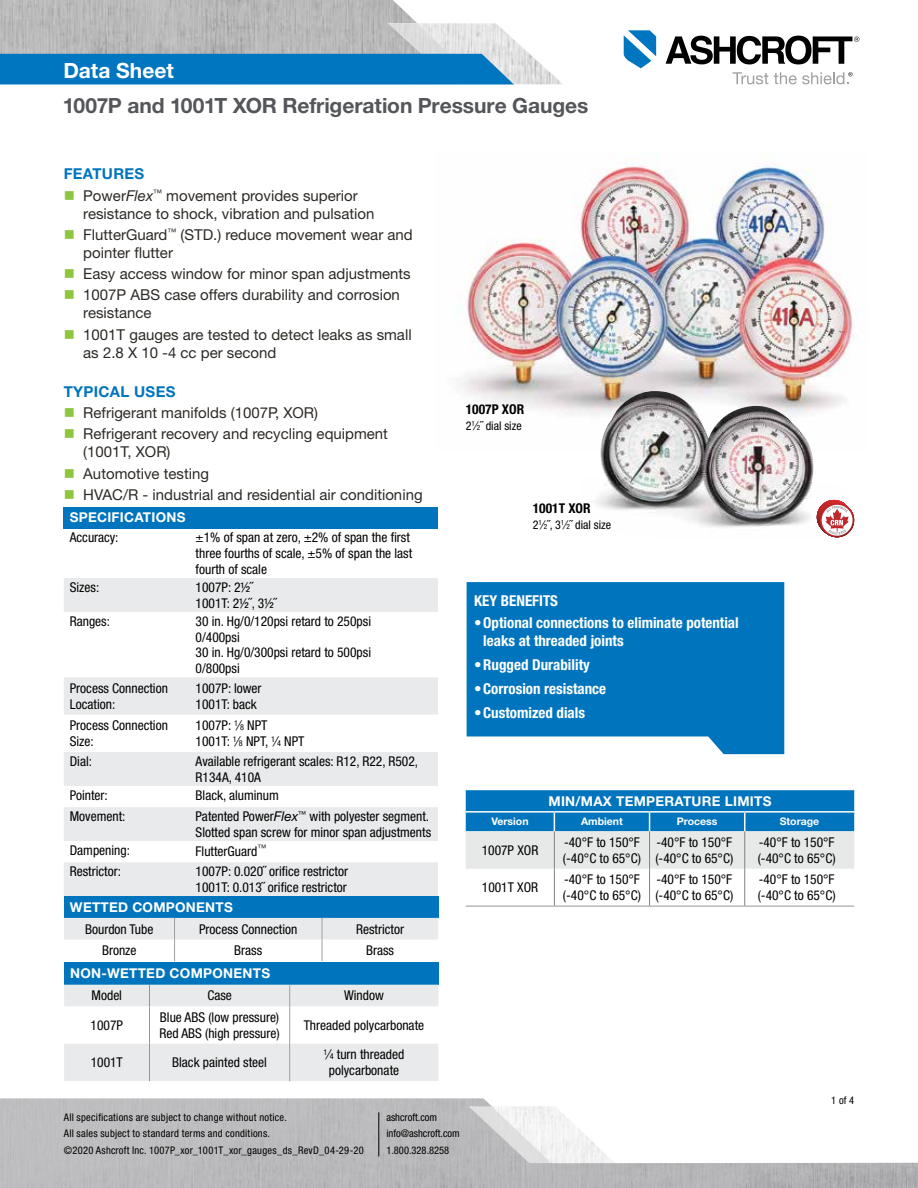
<style>
.page{position:relative;width:918px;height:1188px;background:#fff}
.page>*{position:absolute;margin:0;border:0;box-sizing:border-box;transform-origin:0 0}
.t1{font:700 21px "Helvetica Neue LT Pro";letter-spacing:-.005em;color:#54565a}
.t2{font:700 21px "Helvetica Neue LT Pro";color:#fff}
.t3{font:15px/21.3px "Helvetica Neue LT Pro";color:#2d2a26}
.t4{font:700 condensed 15px/18px "Helvetica Neue LT Pro";color:#fff}
.t5{font:700 15px "Helvetica Neue LT Pro";letter-spacing:.02em;color:#0075be}
.t6{font:condensed 13.5px/15.8px "Helvetica Neue LT Pro";color:#000}
.t7{font:700 13.5px "Helvetica Neue LT Pro";letter-spacing:.02em;color:#fff}
.t8{font:700 condensed 13.5px "Helvetica Neue LT Pro";color:#000}
.t9{font:condensed 12px "Helvetica Neue LT Pro";color:#000}
.t10{font:condensed 10.5px/16.5px "Helvetica Neue LT Pro";letter-spacing:.02em;color:#000}
.t11{font:condensed 10.5px/16.5px "Helvetica Neue LT Pro";color:#000}
.t12{font:700 10.5px "Helvetica Neue LT Pro";color:#fff}
.s1{font-weight:700;color:#0075be}
.s2{font-style:italic}
.s3{font-size:8.1px}
.s4{font-style:italic;font-stretch:normal}
.s5{font-size:7.2px}
</style>
<div class="page">
<svg style="left:0;top:1098px;width:918px;height:90px;fill:#bdbdbf"></svg>
<svg style="left:468px;top:1106px;width:152px;height:57px"></svg>
<hr style="left:4px;top:84px;width:451px;height:1px;background:#ceced0">
<img style="left:0;top:0;width:417px;height:23px">
<svg style="left:732px;top:72px;width:36px;height:12px"></svg>
<svg style="left:624px;top:30px;width:32px;height:38px"></svg>
<svg style="left:666px;top:36px;width:193px;height:28px"></svg>
<svg style="left:0;top:23px;width:562px;height:61px;background:#71a4c5"></svg>
<svg style="left:774px;top:72px;width:79px;height:12px"></svg>
<img style="left:460px;top:153px;width:395px;height:261px">
<img style="left:580px;top:391px;width:272px;height:147px">
<div style="left:64px;top:507px;width:374px;height:21px;background:#0075be"></div>
<svg style="left:64px;top:578px;width:374px;height:318px;fill:#e9eaeb"></svg>
<svg style="left:467px;top:582px;width:317px;height:172px;background:#1480c3"></svg>
<div style="left:64px;top:896px;width:374px;height:22px;background:#0075be"></div>
<svg style="left:64px;top:918px;width:374px;height:43px"></svg>
<div style="left:64px;top:963px;width:374px;height:22px;background:#0075be"></div>
<svg style="left:64px;top:985px;width:374px;height:96px"></svg>
<hr style="left:149px;top:1006px;width:1px;height:38px;background:#939598">
<hr style="left:149px;top:1044px;width:1px;height:37px;background:#939598">
<div style="left:817px;top:500px;width:34px;height:35px;background:#bd282a;border-radius:17px"></div>
<svg style="left:817px;top:500px;width:35px;height:35px"></svg>
<svg style="left:817px;top:501px;width:35px;height:34px"></svg>
<div style="left:818px;top:501px;width:34px;height:35px;background:#bd282a;border-radius:17px"></div>
<svg style="left:818px;top:501px;width:35px;height:35px"></svg>
<svg style="left:818px;top:502px;width:35px;height:34px"></svg>
<div style="left:819px;top:502px;width:34px;height:35px;background:#bd282a;border-radius:17px"></div>
<svg style="left:819px;top:502px;width:35px;height:35px"></svg>
<svg style="left:819px;top:503px;width:35px;height:34px"></svg>
<svg style="left:820px;top:503px;width:34px;height:34px"></svg>
<div style="left:822px;top:505px;width:31px;height:31px;background:#fff;border-radius:50%"></div>
<svg style="left:825px;top:506px;width:24px;height:29px"></svg>
<svg style="left:466px;top:790px;width:388px;height:79px;background:#74afd3"></svg>
<hr style="left:554px;top:831px;width:1px;height:38px;background:#808285">
<hr style="left:649px;top:831px;width:1px;height:38px;background:#808285">
<hr style="left:744px;top:831px;width:1px;height:38px;background:#808285">
<hr style="left:554px;top:869px;width:1px;height:37px;background:#808285">
<hr style="left:649px;top:869px;width:1px;height:37px;background:#808285">
<hr style="left:744px;top:869px;width:1px;height:37px;background:#808285">
<hr style="left:466px;top:906px;width:88px;height:1px;background:#939598">
<hr style="left:554px;top:906px;width:96px;height:1px;background:#939598">
<hr style="left:650px;top:906px;width:95px;height:1px;background:#939598">
<hr style="left:745px;top:906px;width:109px;height:1px;background:#939598">
<hr style="left:378px;top:1112px;width:1px;height:44px;background:#000">
<h1 class="t2" style="left:63px;top:57px;width:112px">Data Sheet</h1>
<h1 class="t1" style="left:63px;top:92px;width:527px">1007P and 1001T XOR Refrigeration Pressure Gauges</h1>
<p class="t3" style="left:83px;top:163px;width:276px;text-indent:-20px"><span class="s1">FEATURES<br></span>Power<span class="s2">Flex</span><sup>™</sup> movement provides superior</p>
<p class="t3" style="left:83px;top:202px;width:331px">resistance to shock, vibration and pulsation<br>FlutterGuard<sup>™</sup> (STD.) reduce movement wear and</p>
<p class="t3" style="left:83px;top:242px;width:329px">pointer flutter<br>Easy access window for minor span adjustments<br>1007P ABS case offers durability and corrosion</p>
<p class="t3" style="left:83px;top:302px;width:330px">resistance<br>1001T gauges are tested to detect leaks as small</p>
<p class="t3" style="left:83px;top:341px;width:195px">as 2.8 X 10 -4 cc per second</p>
<p class="t5" style="left:64px;top:382px;width:113px">TYPICAL USES</p>
<p class="t3" style="left:83px;top:402px;width:306px">Refrigerant manifolds (1007P, XOR)<br>Refrigerant recovery and recycling equipment</p>
<p class="t3" style="left:83px;top:441px;width:341px">(1001T, XOR)<br>Automotive testing<br>HVAC/R - industrial and residential air conditioning</p>
<p class="t7" style="left:70px;top:509px;width:117px">SPECIFICATIONS</p>
<p class="t6" style="left:70px;top:529px;width:50px">Accuracy:</p>
<p class="t6" style="left:196px;top:529px;width:218px">±1% of span at zero, ±2% of span the first three fourths of scale, ±5% of span the last fourth of scale</p>
<p class="t6" style="left:70px;top:579px;width:31px">Sizes:</p>
<p class="t6" style="left:196px;top:579px;width:83px">1007P: 2½˝<br>1001T: 2½˝, 3½˝</p>
<p class="t6" style="left:70px;top:613px;width:42px">Ranges:</p>
<p class="t6" style="left:196px;top:613px;width:177px">30 in. Hg/0/120psi retard to 250psi<br>0/400psi<br>30 in. Hg/0/300psi retard to 500psi<br>0/800psi</p>
<p class="t6" style="left:70px;top:680px;width:100px">Process Connection<br>Location:</p>
<p class="t6" style="left:196px;top:680px;width:68px">1007P: lower<br>1001T: back</p>
<p class="t6" style="left:70px;top:718px;width:100px">Process Connection<br>Size:</p>
<p class="t6" style="left:196px;top:718px;width:110px">1007P: <sup>1</sup>⁄<span class="s3">8</span> NPT<br>1001T: <sup>1</sup>⁄<span class="s3">8</span> NPT, <sup>1</sup>⁄<span class="s3">4</span> NPT</p>
<p class="t6" style="left:70px;top:753px;width:24px">Dial:</p>
<p class="t6" style="left:196px;top:753px;width:224px">Available refrigerant scales: R12, R22, R502,<br>R134A, 410A</p>
<p class="t6" style="left:70px;top:787px;width:39px">Pointer:</p>
<p class="t6" style="left:196px;top:787px;width:85px">Black, aluminum</p>
<p class="t6" style="left:70px;top:808px;width:57px">Movement:</p>
<p class="t6" style="left:196px;top:808px;width:237px">Patented Power<span class="s4">Flex</span><sup>™</sup> with polyester segment.<br>Slotted span screw for minor span adjustments</p>
<p class="t6" style="left:70px;top:842px;width:62px">Dampening:</p>
<p class="t6" style="left:196px;top:843px;width:72px">FlutterGuard<sup>™</sup></p>
<p class="t6" style="left:70px;top:863px;width:53px">Restrictor:</p>
<p class="t6" style="left:196px;top:863px;width:154px">1007P: 0.020˝ orifice restrictor<br>1001T: 0.013˝ orifice restrictor</p>
<p class="t7" style="left:70px;top:899px;width:164px">WETTED COMPONENTS</p>
<p class="t6" style="left:85px;top:921px;width:70px">Bourdon Tube</p>
<p class="t6" style="left:199px;top:921px;width:100px">Process Connection</p>
<p class="t6" style="left:356px;top:921px;width:49px">Restrictor</p>
<p class="t6" style="left:102px;top:942px;width:36px">Bronze</p>
<p class="t6" style="left:234px;top:942px;width:29px">Brass</p>
<p class="t6" style="left:366px;top:942px;width:29px">Brass</p>
<p class="t7" style="left:70px;top:965px;width:201px">NON-WETTED COMPONENTS</p>
<p class="t6" style="left:92px;top:988px;width:32px">Model</p>
<p class="t6" style="left:207px;top:988px;width:26px">Case</p>
<p class="t6" style="left:344px;top:988px;width:41px">Window</p>
<p class="t6" style="left:91px;top:1017px;width:34px">1007P</p>
<p class="t6" style="left:159px;top:1009px;width:122px">Blue ABS (low pressure)<br>Red ABS (high pressure)</p>
<p class="t6" style="left:304px;top:1017px;width:122px">Threaded polycarbonate</p>
<p class="t6" style="left:91px;top:1054px;width:34px">1001T</p>
<p class="t6" style="left:172px;top:1054px;width:96px">Black painted steel</p>
<p class="t6" style="left:324px;top:1047px;width:82px;text-align:center"><sup>1</sup>⁄<span class="s3">4</span> turn threaded polycarbonate</p>
<p class="t8" style="left:466px;top:401px;width:60px">1007P XOR</p>
<p class="t9" style="left:466px;top:419px;width:57px">2<sup>1</sup>⁄<span class="s5">2</span>˝ dial size</p>
<p class="t8" style="left:533px;top:500px;width:59px">1001T XOR</p>
<p class="t9" style="left:533px;top:518px;width:80px">2<sup>1</sup>⁄<span class="s5">2</span>˝, 3<sup>1</sup>⁄<span class="s5">2</span>˝ dial size</p>
<p class="t4" style="left:474px;top:591px;width:85px">KEY BENEFITS</p>
<p class="t4" style="left:483px;top:614px;width:257px;text-indent:-9px">•Optional connections to eliminate potential leaks at threaded joints</p>
<p class="t4" style="left:474px;top:656px;width:117px">•Rugged Durability</p>
<p class="t4" style="left:474px;top:680px;width:133px">•Corrosion resistance</p>
<p class="t4" style="left:474px;top:704px;width:112px">•Customized dials</p>
<p class="t7" style="left:549px;top:793px;width:224px">MIN/MAX TEMPERATURE LIMITS</p>
<p class="t12" style="left:491px;top:815px;width:39px">Version</p>
<p class="t12" style="left:581px;top:815px;width:43px">Ambient</p>
<p class="t12" style="left:677px;top:815px;width:42px">Process</p>
<p class="t12" style="left:780px;top:815px;width:41px">Storage</p>
<p class="t6" style="left:482px;top:842px;width:58px">1007P XOR</p>
<p class="t6" style="left:563px;top:834px;width:79px">-40°F to 150°F (-40°C to 65°C)</p>
<p class="t6" style="left:655px;top:834px;width:79px">-40°F to 150°F (-40°C to 65°C)</p>
<p class="t6" style="left:758px;top:834px;width:79px">-40°F to 150°F (-40°C to 65°C)</p>
<p class="t6" style="left:482px;top:879px;width:58px">1001T XOR</p>
<p class="t6" style="left:563px;top:872px;width:79px">-40°F to 150°F (-40°C to 65°C)</p>
<p class="t6" style="left:655px;top:872px;width:79px">-40°F to 150°F (-40°C to 65°C)</p>
<p class="t6" style="left:758px;top:872px;width:79px">-40°F to 150°F (-40°C to 65°C)</p>
<p class="t10" style="left:831px;top:1092px;width:24px">1 of 4</p>
<p class="t10" style="left:64px;top:1109px;width:301px">All specifications are subject to change without notice.<br>All sales subject to standard terms and conditions.<br>©2020 Ashcroft Inc. 1007P_xor_1001T_xor_gauges_ds_RevD_04-29-20</p>
<p class="t11" style="left:386px;top:1109px;width:75px">ashcroft.com info@ashcroft.com<br>1.800.328.8258</p>
</div>
